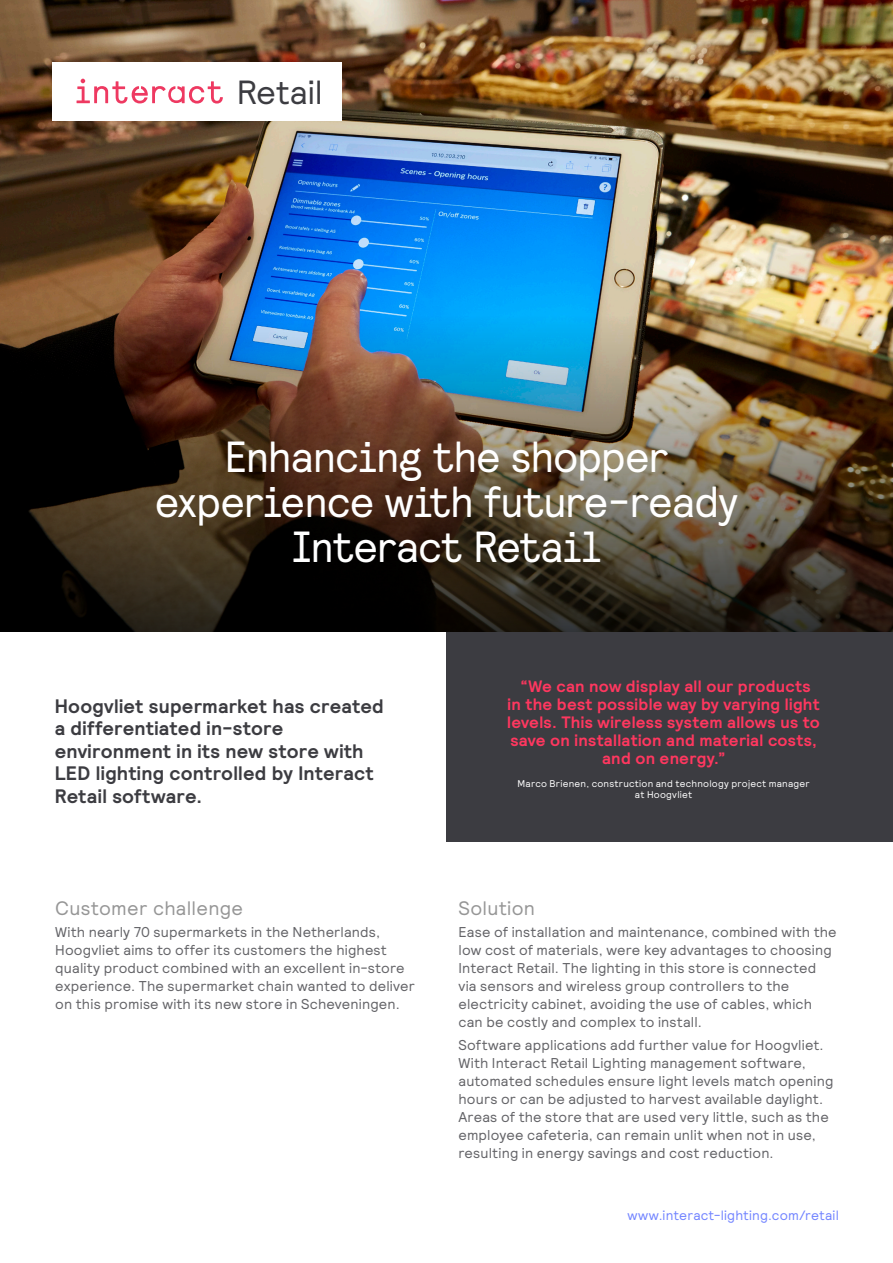
<style>
.page{position:relative;width:893px;height:1263px;background:#fff}
.page>*{position:absolute;margin:0;border:0;box-sizing:border-box;transform-origin:0 0}
.Main_Heading_Small{font:43.5px/45px "Relative Faux";letter-spacing:-.01em;color:#fff;text-align:center}
.Vertical_Tag{font:33.45px "Relative";letter-spacing:-.005em;color:#3c3c41}
.Introduction{font:700 19.5px/22.5px "Relative";letter-spacing:.01em;color:#3c3c41}
.Body_Sub-heading{font:19.5px "Relative";letter-spacing:.015em;color:#969696}
.Break-out_Quote{font:700 16.5px/18px "Relative";letter-spacing:.015em;color:#ff375f;text-align:center}
.Body_Copy{font:14.25px/18px "Relative";letter-spacing:.01em;color:#636367}
.Body_Copy_End{font:14.25px/18px "Relative";letter-spacing:.01em;color:#636367}
.t1{font:13.5px "Relative";letter-spacing:.015em;color:#7284ff}
.t2{font:9.75px/10.5px "Relative";letter-spacing:.025em;color:#fff;text-align:center}
</style>
<div class="page">
<div style="left:446px;top:631px;width:447px;height:211px;background:#3c3c41"></div>
<img style="left:0;top:0;width:893px;height:316px">
<img style="left:0;top:316px;width:893px;height:315px">
<div style="left:52px;top:62px;width:289px;height:58px;background:#fff"></div>
<svg style="left:77px;top:79px;width:146px;height:25px"></svg>
<p class="Vertical_Tag" style="left:237px;top:70px;width:87px">Retail</p>
<p class="Main_Heading_Small" style="left:155px;top:433px;width:584px">Enhancing the shopper experience with future-ready<br>Interact Retail</p>
<p class="Introduction" style="left:55px;top:694px;width:330px">Hoogvliet supermarket has created a differentiated in-store environment in its new store with<br>LED lighting controlled by Interact<br>Retail software.</p>
<p class="Body_Sub-heading" style="left:55px;top:895px;width:189px">Customer challenge</p>
<p class="Body_Copy_End" style="left:55px;top:923px;width:361px">With nearly 70 supermarkets in the Netherlands, Hoogvliet aims to offer its customers the highest quality product combined with an excellent in-store experience. The supermarket chain wanted to deliver on this promise with its new store in Scheveningen.</p>
<p class="Break-out_Quote" style="left:507px;top:677px;width:314px">“We can now display all our products<br>in the best possible way by varying light levels. This wireless system allows us to save on installation and material costs, and on energy.”</p>
<p class="t2" style="left:517px;top:778px;width:294px">Marco Brienen, construction and technology project manager at Hoogvliet</p>
<p class="Body_Sub-heading" style="left:458px;top:895px;width:78px">Solution</p>
<p class="Body_Copy" style="left:458px;top:923px;width:380px">Ease of installation and maintenance, combined with the low cost of materials, were key advantages to choosing Interact Retail. The lighting in this store is connected via sensors and wireless group controllers to the electricity cabinet, avoiding the use of cables, which can be costly and complex to install.</p>
<p class="Body_Copy" style="left:458px;top:1035px;width:376px">Software applications add further value for Hoogvliet.<br>With Interact Retail Lighting management software, automated schedules ensure light levels match opening hours or can be adjusted to harvest available daylight.<br>Areas of the store that are used very little, such as the employee cafeteria, can remain unlit when not in use, resulting in energy savings and cost reduction.</p>
<p class="t1" style="left:627px;top:1206px;width:213px">www.interact-lighting.com/retail</p>
</div>
